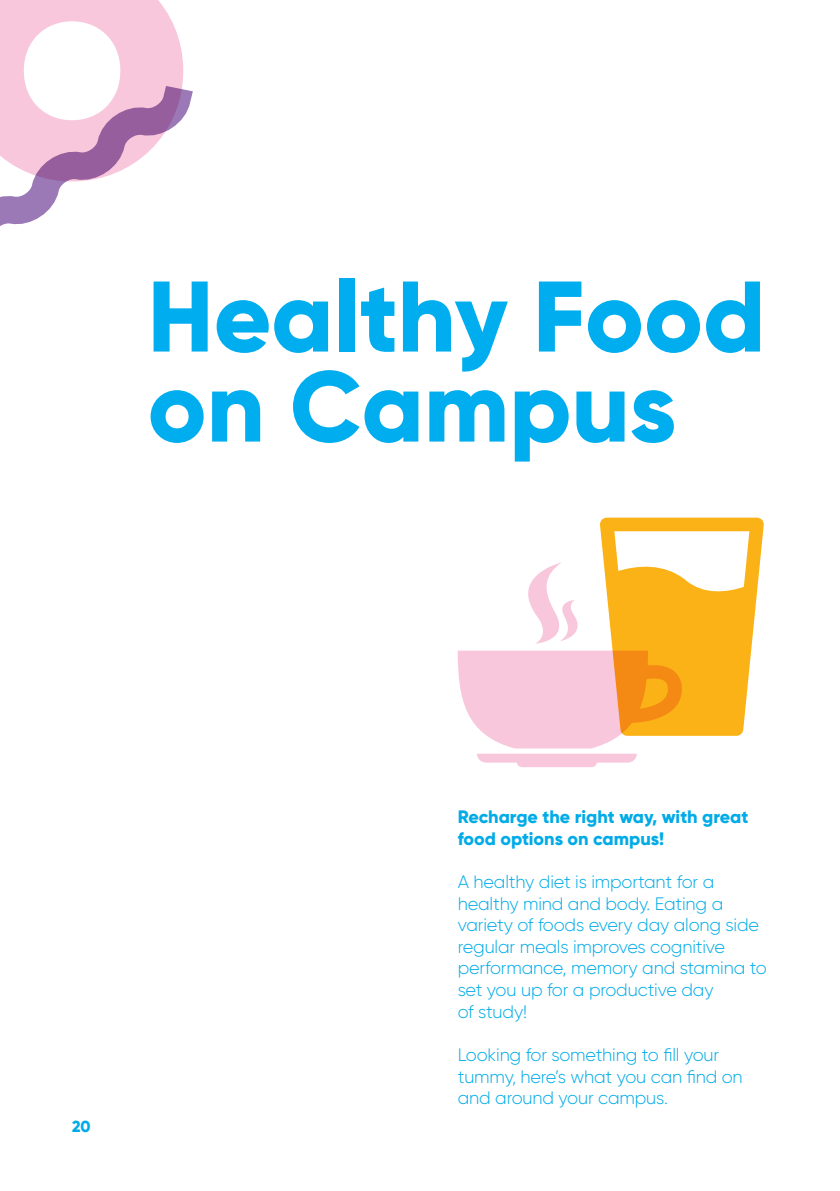
<style>
.page{position:relative;width:840px;height:1191px;background:#fff}
.page>*{position:absolute;margin:0;border:0;box-sizing:border-box;transform-origin:0 0}
.t1{font:800 100px "Gilroy";color:#00aeef}
.t2{font:300 18px/21.6px "Gilroy";letter-spacing:-.01em;color:#00abe7}
.t3{font:800 18px/21.6px "Gilroy";color:#00abe7}
.t4{font:800 16px "Gilroy";color:#00abe7}
</style>
<div class="page">
<svg style="left:457px;top:517px;width:306px;height:250px"></svg>
<svg style="left:0;top:0;width:193px;height:226px"></svg>
<p class="t1" style="left:147px;top:253px;width:619px">Healthy Food</p>
<p class="t1" style="left:147px;top:343px;width:530px">on Campus</p>
<p class="t4" style="left:72px;top:1116px;width:20px">20</p>
<p class="t3" style="left:457px;top:806px;width:292px">Recharge the right way, with great food options on campus!</p>
<p class="t2" style="left:457px;top:870px;width:310px">A healthy diet is important for a healthy mind and body. Eating a variety of foods every day along side regular meals improves cognitive performance, memory and stamina to set you up for a productive day<br>of study!</p>
<p class="t2" style="left:457px;top:1043px;width:286px">Looking for something to fill your tummy, here’s what you can find on and around your campus.</p>
</div>
